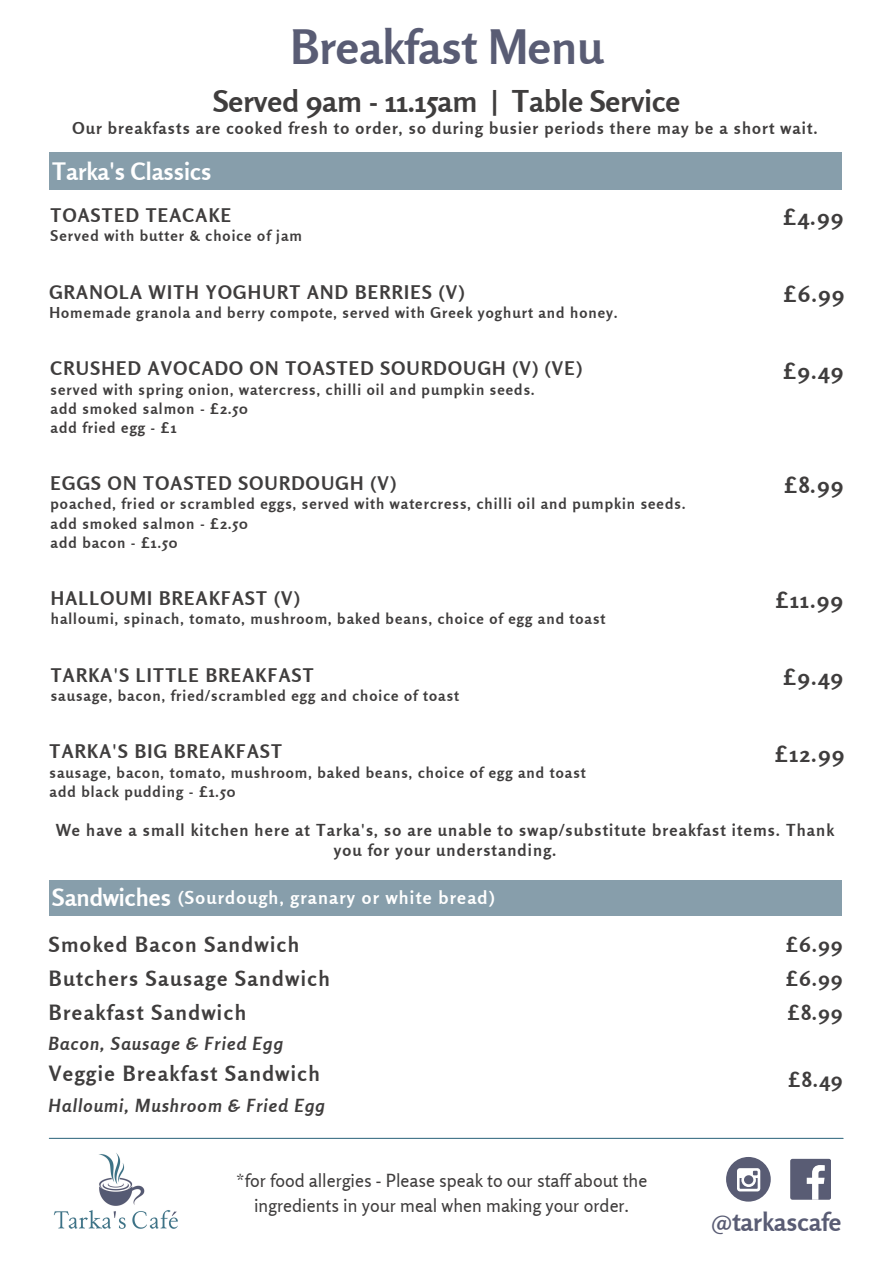
<style>
.page{position:relative;width:894px;height:1264px;background:#fff}
.page>*{position:absolute;margin:0;border:0;box-sizing:border-box;transform-origin:0 0}
.t1{font:700 47.25px "Rosario";color:#595c74}
.t2{font:700 30px "Rosario";color:#3f3d3d}
.t3{font:700 25.35px "Rosario";color:#595c74}
.t4{font:700 24px "Rosario";color:#fff}
.t5{font:700 22.5px "Rosario";letter-spacing:.07em;color:#3f3d3d}
.t6{font:700 21px/33.8px "Rosario";letter-spacing:.07em;color:#3f3d3d}
.t7{font:700 18.75px "Rosario";letter-spacing:.07em;color:#3f3d3d}
.t8{font:18px/24.8px "Rosario";color:#3f3d3d;text-align:center}
.t9{font:italic 700 18px "Rosario";letter-spacing:.07em;color:#3f3d3d}
.t10{font:700 18px "Rosario";letter-spacing:.07em;color:#fff}
.t11{font:700 16.5px/19.8px "Rosario";letter-spacing:.07em;color:#3f3d3d;text-align:center}
.t12{font:700 15px/19.2px "Rosario";letter-spacing:.07em;color:#3f3d3d}
</style>
<div class="page">
<hr style="left:49px;top:1137px;width:793px;height:1px;background:#3f7287">
<img style="left:53px;top:1153px;width:125px;height:76px">
<div style="left:790px;top:1158px;width:40px;height:41px;background:#595c74;border-radius:2px"></div>
<svg style="left:806px;top:1165px;width:18px;height:34px"></svg>
<div style="left:725px;top:1156px;width:45px;height:45px;background:#595c74;border-radius:50%"></div>
<svg style="left:737px;top:1168px;width:23px;height:23px"></svg>
<div style="left:49px;top:880px;width:792px;height:35px;background:#879eab"></div>
<div style="left:49px;top:152px;width:792px;height:37px;background:#879eab"></div>
<h2 class="t1" style="left:290px;top:18px;width:314px">Breakfast Menu</h2>
<h6 class="t2" style="left:213px;top:82px;width:468px">Served 9am - 11.15am | Table Service</h6>
<h3 class="t11" style="left:72px;top:118px;width:746px">Our breakfasts are cooked fresh to order, so during busier periods there may be a short wait.</h3>
<p class="t4" style="left:52px;top:157px;width:160px">Tarka's Classics</p>
<h4 class="t7" style="left:51px;top:204px;width:182px">TOASTED TEACAKE</h4>
<h4 class="t12" style="left:51px;top:226px;width:253px">Served with butter &amp; choice of jam</h4>
<h4 class="t5" style="left:783px;top:203px;width:61px">£4.99</h4>
<p class="t7" style="left:49px;top:280px;width:416px">GRANOLA WITH YOGHURT AND BERRIES (V)</p>
<p class="t12" style="left:49px;top:303px;width:569px">Homemade granola and berry compote, served with Greek yoghurt and honey.</p>
<h4 class="t5" style="left:783px;top:280px;width:62px">£6.99</h4>
<p class="t7" style="left:51px;top:357px;width:532px">CRUSHED AVOCADO ON TOASTED SOURDOUGH (V) (VE)</p>
<p class="t12" style="left:51px;top:379px;width:485px">served with spring onion, watercress, chilli oil and pumpkin seeds. add smoked salmon - £2.50<br>add fried egg - £1</p>
<h4 class="t5" style="left:783px;top:356px;width:61px">£9.49</h4>
<p class="t7" style="left:51px;top:472px;width:347px">EGGS ON TOASTED SOURDOUGH (V)</p>
<p class="t12" style="left:51px;top:494px;width:636px">poached, fried or scrambled eggs, served with watercress, chilli oil and pumpkin seeds. add smoked salmon - £2.50<br>add bacon - £1.50</p>
<p class="t5" style="left:783px;top:471px;width:60px">£8.99</p>
<p class="t7" style="left:51px;top:587px;width:250px">HALLOUMI BREAKFAST (V)</p>
<p class="t12" style="left:51px;top:609px;width:556px">halloumi, spinach, tomato, mushroom, baked beans, choice of egg and toast</p>
<p class="t5" style="left:775px;top:586px;width:69px">£11.99</p>
<p class="t7" style="left:51px;top:663px;width:264px">TARKA'S LITTLE BREAKFAST</p>
<p class="t12" style="left:51px;top:685px;width:410px">sausage, bacon, fried/scrambled egg and choice of toast</p>
<h4 class="t5" style="left:782px;top:663px;width:61px">£9.49</h4>
<p class="t7" style="left:50px;top:740px;width:234px">TARKA'S BIG BREAKFAST</p>
<p class="t12" style="left:50px;top:762px;width:537px">sausage, bacon, tomato, mushroom, baked beans, choice of egg and toast add black pudding - £1.50</p>
<h4 class="t5" style="left:774px;top:739px;width:71px">£12.99</h4>
<h3 class="t11" style="left:56px;top:819px;width:779px">We have a small kitchen here at Tarka's, so are unable to swap/substitute breakfast items. Thank you for your understanding.</h3>
<h6 class="t4" style="left:52px;top:882px;width:120px">Sandwiches</h6>
<h5 class="t10" style="left:178px;top:886px;width:317px">(Sourdough, granary or white bread)</h5>
<h5 class="t6" style="left:49px;top:927px;width:282px">Smoked Bacon Sandwich<br>Butchers Sausage Sandwich<br>Breakfast Sandwich</h5>
<h5 class="t9" style="left:49px;top:1032px;width:235px">Bacon, Sausage &amp; Fried Egg</h5>
<h5 class="t6" style="left:49px;top:1056px;width:273px">Veggie Breakfast Sandwich</h5>
<h5 class="t9" style="left:49px;top:1094px;width:277px">Halloumi, Mushroom &amp; Fried Egg</h5>
<h6 class="t8" style="left:236px;top:1168px;width:413px">*for food allergies - Please speak to our staff about the ingredients in your meal when making your order.</h6>
<p class="t6" style="left:785px;top:927px;width:58px;text-align:justify">£6.99 £6.99 £8.99</p>
<p class="t6" style="left:788px;top:1062px;width:56px">£8.49</p>
<h6 class="t3" style="left:711px;top:1205px;width:132px">@tarkascafe</h6>
</div>
